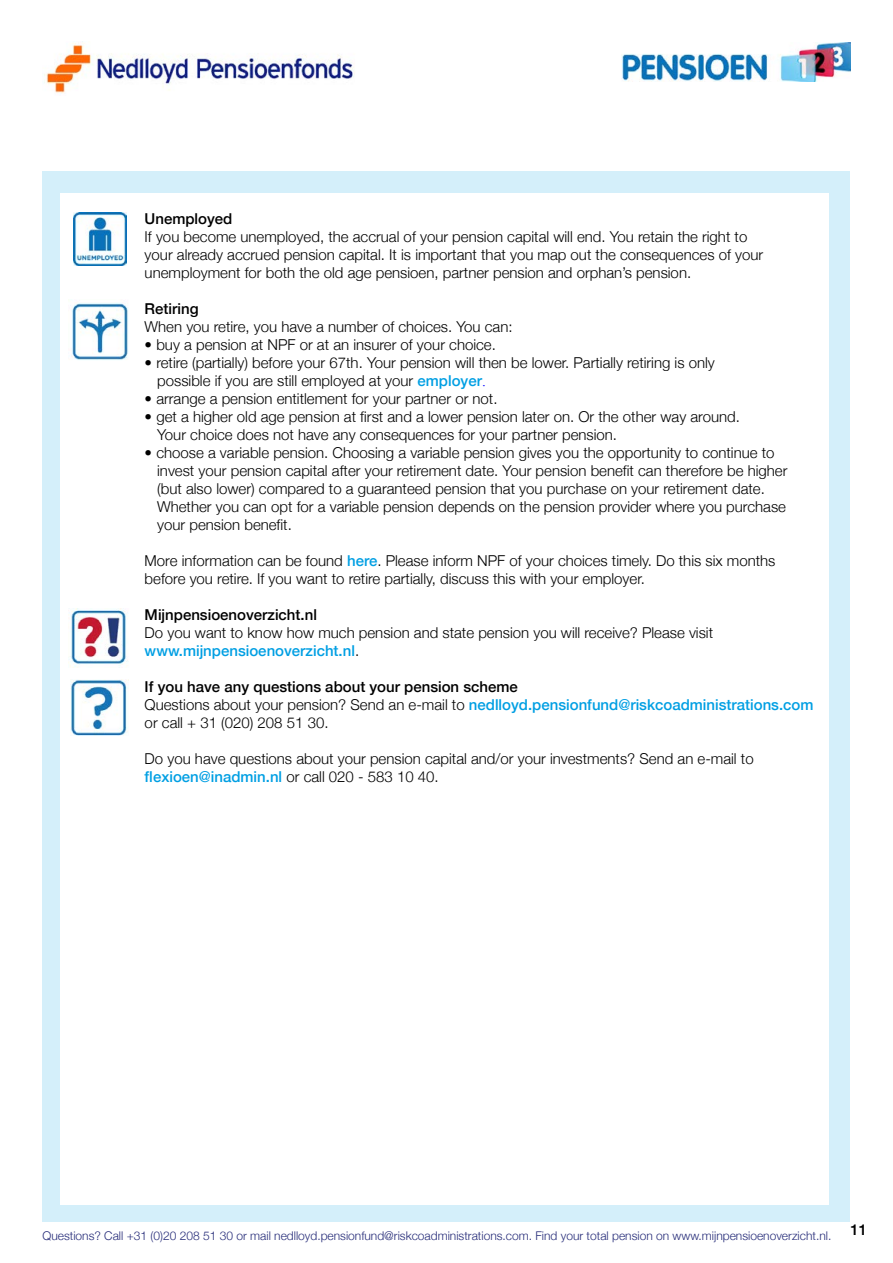
<style>
.page{position:relative;width:893px;height:1263px;background:#fff}
.page>*{position:absolute;margin:0;border:0;box-sizing:border-box;transform-origin:0 0}
.t1{font:300 15px/18px "Helvetica Neue";color:#000}
.t2{font:500 15px "Helvetica Neue";color:#000}
.t3{font:300 12px "Helvetica Neue";color:#252b78}
.s1{font-weight:500;color:#009fe3}
.s2{font-family:"Times New Roman";font-weight:400;color:#00f}
.s3{font-weight:500}
</style>
<div class="page">
<div style="left:43px;top:171px;width:807px;height:1050px;background:#d4effa"></div>
<div style="left:60px;top:193px;width:769px;height:1011px;background:#fff"></div>
<img style="left:68px;top:608px;width:60px;height:59px">
<img style="left:70px;top:679px;width:59px;height:57px">
<img style="left:44px;top:43px;width:311px;height:51px">
<img style="left:621px;top:43px;width:229px;height:39px">
<img style="left:68px;top:299px;width:61px;height:61px">
<img style="left:73px;top:213px;width:53px;height:53px">
<p class="t2" style="left:145px;top:206px;width:89px">Unemployed</p>
<p class="t1" style="left:145px;top:226px;width:620px">If you become unemployed, the accrual of your pension capital will end. You retain the right to your already accrued pension capital. It is important that you map out the consequences of your unemployment for both the old age pensioen, partner pension and orphan’s pension.</p>
<p class="t2" style="left:145px;top:296px;width:55px">Retiring</p>
<p class="t1" style="left:145px;top:316px;width:369px">When you retire, you have a number of choices. You can:</p>
<p class="t1" style="left:145px;top:334px;width:353px">• buy a pension at NPF or at an insurer of your choice.</p>
<p class="t1" style="left:157px;top:352px;width:559px;text-indent:-13px">• retire (partially) before your 67th. Your pension will then be lower. Partially retiring is only possible if you are still employed at your <span class="s1">employer</span><span class="s2">.</span></p>
<p class="t1" style="left:145px;top:388px;width:354px">• arrange a pension entitlement for your partner or not.</p>
<p class="t1" style="left:157px;top:406px;width:584px;text-indent:-13px">• get a higher old age pension at first and a lower pension later on. Or the other way around.<br>Your choice does not have any consequences for your partner pension.</p>
<p class="t1" style="left:157px;top:442px;width:632px;text-indent:-13px">• choose a variable pension. Choosing a variable pension gives you the opportunity to continue to invest your pension capital after your retirement date. Your pension benefit can therefore be higher (but also lower) compared to a guaranteed pension that you purchase on your retirement date.<br>Whether you can opt for a variable pension depends on the pension provider where you purchase your pension benefit.</p>
<p class="t1" style="left:145px;top:550px;width:632px">More information can be found <span class="s1">here</span>. Please inform NPF of your choices timely. Do this six months before you retire. If you want to retire partially, discuss this with your employer.</p>
<p class="t2" style="left:145px;top:602px;width:174px">Mijnpensioenoverzicht.nl</p>
<p class="t1" style="left:145px;top:622px;width:570px">Do you want to know how much pension and state pension you will receive? Please visit <span class="s1">www.mijnpensioenoverzicht.nl</span>.</p>
<p class="t1" style="left:145px;top:676px;width:670px"><span class="s3">If you have any questions about your pension scheme<br></span>Questions about your pension? Send an e-mail to <span class="s1">nedlloyd.pensionfund@riskcoadministrations.com </span>or call + 31 (020) 208 51 30.</p>
<p class="t1" style="left:145px;top:748px;width:610px">Do you have questions about your pension capital and/or your investments? Send an e-mail to <span class="s1">flexioen@inadmin.nl</span> or call 020 - 583 10 40.</p>
<p class="t3" style="left:43px;top:1225px;width:790px">Questions? Call +31 (0)20 208 51 30 or mail nedlloyd.pensionfund@riskcoadministrations.com. Find your total pension on www.mijnpensioenoverzicht.nl.</p>
<p class="t2" style="left:850px;top:1218px;width:18px">11</p>
</div>
